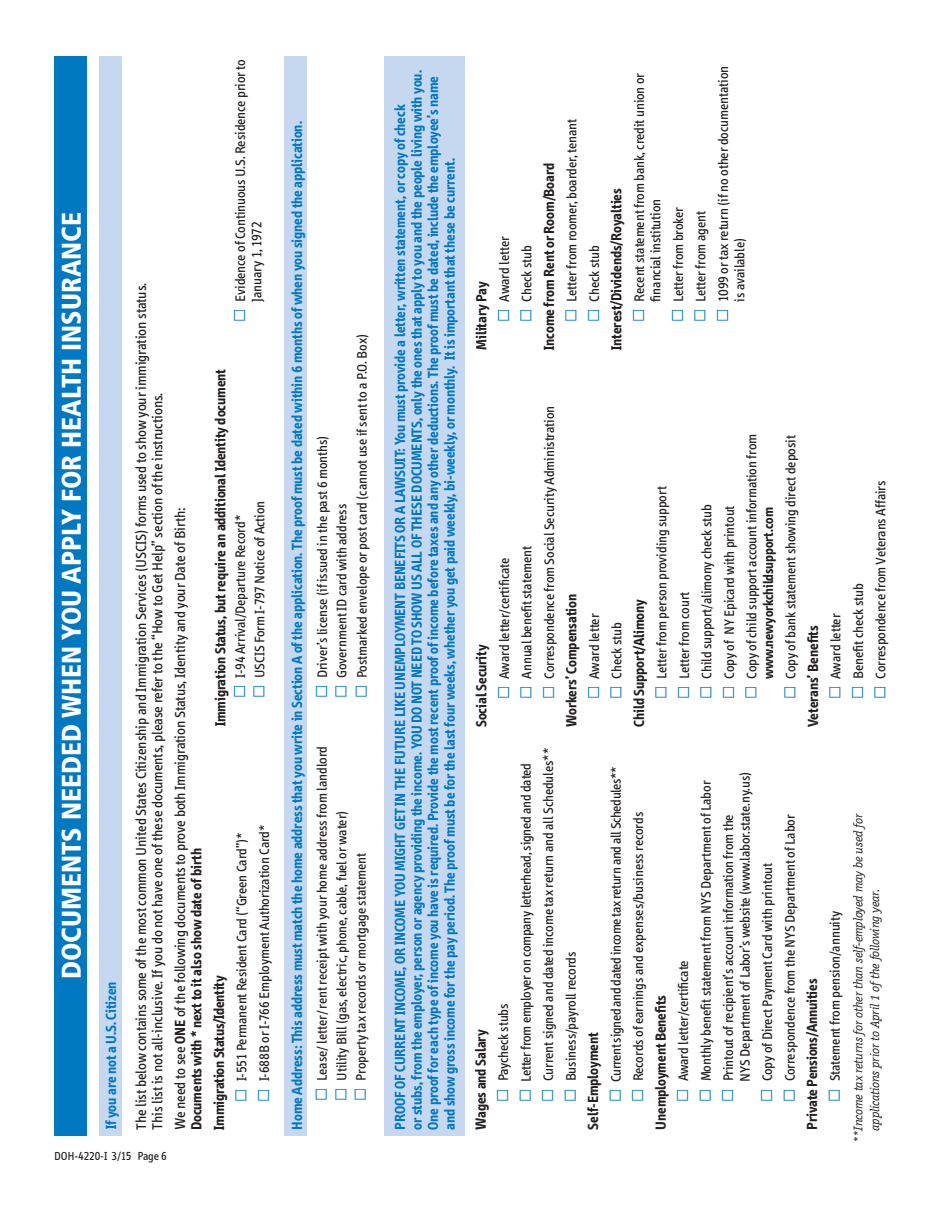
<style>
.page{position:relative;width:945px;height:1215px;background:#fff}
.page>*{position:absolute;margin:0;border:0;box-sizing:border-box;transform-origin:0 0}
.t1{font:900 condensed 27px "Frutiger";color:#fff}
.t2{font:700 15px/16.5px "Info";color:#0079c2}
.t3{font:15px/16.5px "Info";color:#231f20}
.t4{font:700 15px "Info";color:#231f20}
.t5{font:14.25px/22.5px "Info";color:#231f20}
.t6{font:14.25px/22.5px "Info";letter-spacing:-.02em;color:#231f20}
.t7{font:italic 12.75px "Officina Serif";letter-spacing:-.02em;color:#231f20}
.t8{font:12px "Info";color:#231f20}
.s1{font-size:14.25px}
.s2{font-weight:700}
.s3{color:#0079c2}
</style>
<div class="page">
<div style="left:54px;top:56px;width:32px;height:1080px;background:#0079c2"></div>
<div style="left:385px;top:56px;width:80px;height:1080px;background:#c6d8ef"></div>
<div style="left:99px;top:56px;width:22px;height:1080px;background:#c6d8ef"></div>
<div style="left:285px;top:56px;width:22px;height:1080px;background:#c6d8ef"></div>
<h1 class="t1" style="left:55px;top:979px;width:769px;rotate:-90deg">DOCUMENTS NEEDED WHEN YOU APPLY FOR HEALTH INSURANCE</h1>
<p class="t2" style="left:103px;top:1129px;width:149px;rotate:-90deg">If you are not a U.S. Citizen</p>
<p class="t3" style="left:133px;top:1130px;width:848px;rotate:-90deg"><span class="s1">T</span>he list below contains some of the most common United States Citizenship and Immigration Services (USCIS) forms used to show your immigration status.<br>This list is not all-inclusive. If you do not have one of these documents, please refer to the “How to Get Help” section of the instructions.</p>
<p class="t3" style="left:172px;top:1130px;width:624px;rotate:-90deg">We need to see <span class="s2">ONE</span> of the following documents to prove both Immigration Status, Identity and your Date of Birth:<br><span class="s2">Documents with * next to it also show date of birth</span></p>
<p class="t8" style="left:54px;top:1150px;width:114px">-DOH-4220-I 3/15 Page 6</p>
<p class="t5" style="left:232px;top:302px;width:244px;line-height:16.5px;text-indent:-21px;rotate:-90deg"><span class="s3">☐</span> Evidence of Continuous U.S. Residence prior to<br>January 1, 1972</p>
<p class="t5" style="left:631px;top:302px;width:230px;line-height:16.5px;text-indent:-21px;rotate:-90deg"><span class="s3">☐</span> Recent statement from bank, credit union or financial institution</p>
<p class="t5" style="left:667px;top:323px;width:258px;rotate:-90deg"><span class="s3">☐</span> Letter from broker<br><span class="s3">☐</span> Letter from agent<br><span class="s3">☐</span> 1099 or tax return (if no other documentation</p>
<p class="t2" style="left:392px;top:1130px;width:1061px;rotate:-90deg">PROOF OF CURRENT INCOME, OR INCOME YOU MIGHT GET IN THE FUTURE LIKE UNEMPLOYMENT BENEFITS OR A LAWSUIT: You must provide a letter, written statement, or copy of check<br>or stubs, from the employer, person or agency providing the income. YOU DO NOT NEED TO SHOW US ALL OF THESE DOCUMENTS, only the ones that apply to you and the people living with you.<br>One proof for each type of income you have is required. Provide the most recent proof of income before taxes and any other deductions. The proof must be dated, include the employee’s name and show gross income for the pay period. The proof must be for the last four weeks, whether you get paid weekly, bi-weekly, or monthly. It is important that these be current.</p>
<p class="t5" style="left:561px;top:323px;width:205px;rotate:-90deg"><span class="s3">☐</span> Letter from roomer, boarder, tenant <span class="s3">☐</span> Check stub</p>
<p class="t2" style="left:289px;top:1130px;width:1010px;rotate:-90deg">Home Address: This address must match the home address that you write in Section A of the application. The proof must be dated within 6 months of when you signed the application.</p>
<p class="t4" style="left:541px;top:350px;width:188px;rotate:-90deg">Income from Rent or Room/Board</p>
<p class="t4" style="left:608px;top:350px;width:163px;rotate:-90deg">Interest/Dividends/Royalties</p>
<p class="t5" style="left:493px;top:323px;width:88px;rotate:-90deg"><span class="s3">☐</span> Award letter <span class="s3">☐</span> Check stub</p>
<p class="t5" style="left:729px;top:302px;width:65px;rotate:-90deg">is available)</p>
<p class="t4" style="left:473px;top:350px;width:70px;rotate:-90deg">Military Pay</p>
<p class="t5" style="left:313px;top:699px;width:367px;line-height:19.8px;rotate:-90deg"><span class="s3">☐</span> Driver’s license (if issued in the past 6 months)<br><span class="s3">☐</span> Government ID card with address<br><span class="s3">☐</span> Postmarked envelope or post card (cannot use if sent to a P.O. Box)</p>
<p class="t4" style="left:212px;top:726px;width:359px;rotate:-90deg">Immigration Status, but require an additional Identity document</p>
<p class="t5" style="left:493px;top:700px;width:295px;rotate:-90deg"><span class="s3">☐</span> Award letter/certificate<br><span class="s3">☐</span> Annual benefit statement<br><span class="s3">☐</span> Correspondence from Social Security Administration</p>
<p class="t5" style="left:651px;top:700px;width:267px;rotate:-90deg"><span class="s3">☐</span> Letter from person providing support<br><span class="s3">☐</span> Letter from court<br><span class="s3">☐</span> Child support/alimony check stub<br><span class="s3">☐</span> Copy of NY Epicard with printout<br><span class="s3">☐</span> Copy of child support account information from</p>
<p class="t5" style="left:757px;top:700px;width:266px;text-indent:21px;rotate:-90deg"><span class="s2">www.newyorkchildsupport.com<br></span><span class="s3">☐</span> Copy of bank statement showing direct deposit</p>
<p class="t5" style="left:825px;top:700px;width:221px;rotate:-90deg"><span class="s3">☐</span> Award letter<br><span class="s3">☐</span> Benefit check stub<br><span class="s3">☐</span> Correspondence from Veterans Affairs</p>
<p class="t5" style="left:231px;top:699px;width:200px;line-height:19.5px;rotate:-90deg"><span class="s3">☐</span> I-94 Arrival/Departure Record* <span class="s3">☐</span> USCIS Form I-797 Notice of Action</p>
<p class="t4" style="left:563px;top:727px;width:134px;rotate:-90deg">Workers’ Compensation</p>
<p class="t4" style="left:631px;top:727px;width:129px;rotate:-90deg">Child Support/Alimony</p>
<p class="t5" style="left:583px;top:700px;width:88px;rotate:-90deg"><span class="s3">☐</span> Award letter <span class="s3">☐</span> Check stub</p>
<p class="t4" style="left:805px;top:727px;width:103px;rotate:-90deg">Veterans’ Benefits</p>
<p class="t4" style="left:473px;top:727px;width:84px;rotate:-90deg">Social Security</p>
<p class="t5" style="left:313px;top:1102px;width:357px;line-height:19.5px;rotate:-90deg"><span class="s3">☐</span> Lease/ letter/ rent receipt with your home address from landlord <span class="s3">☐</span> Utility Bill (gas, electric, phone, cable, fuel or water)<br><span class="s3">☐</span> Property tax records or mortgage statement</p>
<p class="t5" style="left:492px;top:1103px;width:356px;rotate:-90deg"><span class="s3">☐</span> Paycheck stubs<br><span class="s3">☐</span> Letterfrom employer on company letterhead, signed and dated <span class="s3">☐</span> Current signed and dated income tax return and all Schedules** <span class="s3">☐</span> Business/payroll records</p>
<p class="t6" style="left:605px;top:1103px;width:338px;rotate:-90deg"><span class="s3">☐</span> Current signed and dated income tax return and all Schedules** <span class="s3">☐</span> Records of earnings and expenses/business records</p>
<p class="t5" style="left:672px;top:1103px;width:324px;rotate:-90deg"><span class="s3">☐</span> Award letter/certificate<br><span class="s3">☐</span> Monthly benefit statement from NYS Department of Labor <span class="s3">☐</span> Printout of recipient’s account information from the</p>
<p class="t5" style="left:734px;top:1103px;width:332px;text-indent:21px;rotate:-90deg">NYS Department of Labor’s website (www.labor.state.ny.us) <span class="s3">☐</span> Copy of Direct Payment Card with printout<br><span class="s3">☐</span> Correspondence from the NYS Department of Labor</p>
<p class="t5" style="left:231px;top:1103px;width:280px;rotate:-90deg"><span class="s3">☐</span> I-551 Permanent Resident Card (“Green Card”)* <span class="s3">☐</span> I-688B or I-766 Employment Authorization Card*</p>
<p class="t7" style="left:851px;top:1143px;width:331px;rotate:-90deg">**Income tax returns for other than self-employed may be used for</p>
<p class="t7" style="left:867px;top:1131px;width:243px;rotate:-90deg">applications prior to April 1 ofthe following year.</p>
<p class="t5" style="left:824px;top:1103px;width:193px;rotate:-90deg"><span class="s3">☐</span> Statement from pension/annuity</p>
<p class="t4" style="left:211px;top:1130px;width:156px;rotate:-90deg">Immigration Status/Identity</p>
<p class="t4" style="left:804px;top:1130px;width:153px;rotate:-90deg">Private Pensions/Annuities</p>
<p class="t4" style="left:652px;top:1130px;width:136px;rotate:-90deg">Unemployment Benefits</p>
<p class="t4" style="left:472px;top:1130px;width:101px;rotate:-90deg">Wages and Salary</p>
<p class="t4" style="left:585px;top:1130px;width:99px;rotate:-90deg">Self-Employment</p>
</div>
